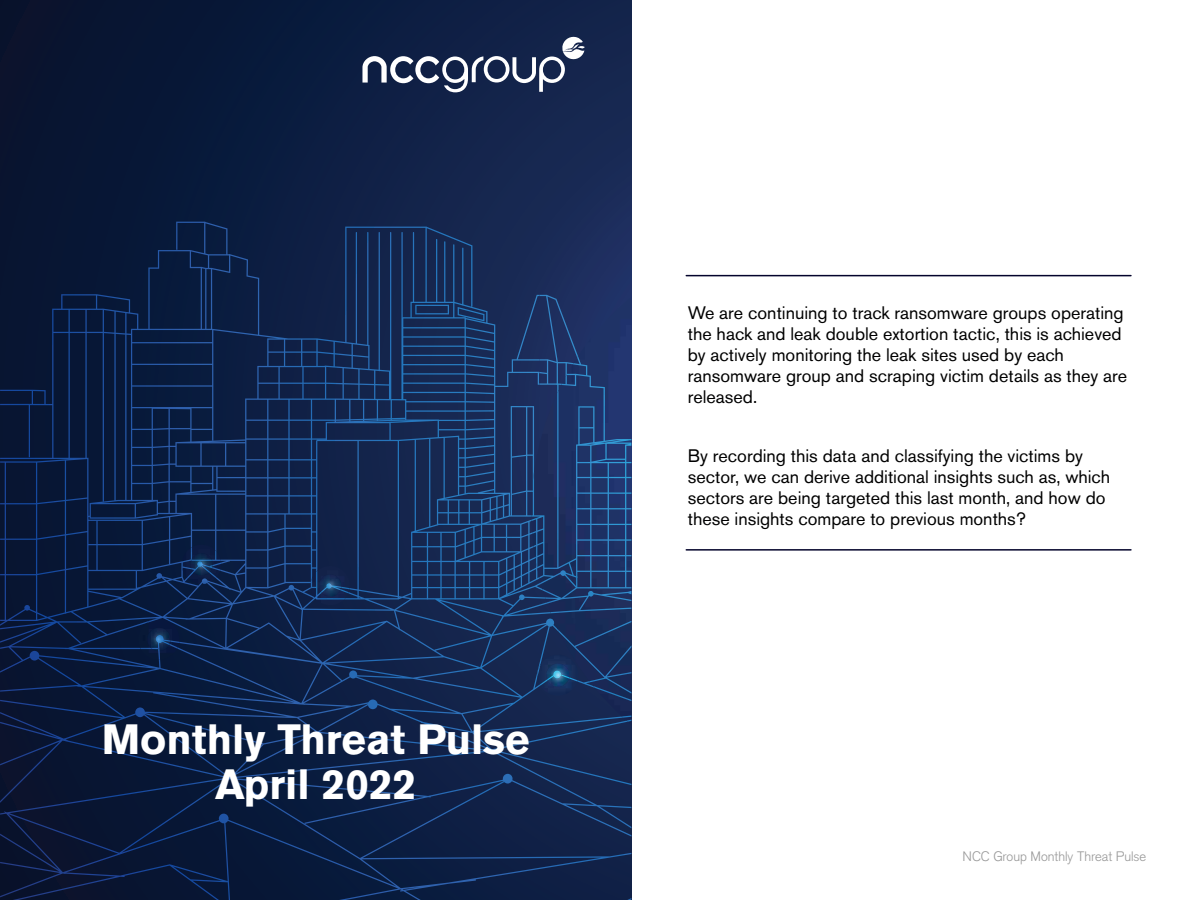
<style>
.page{position:relative;width:1200px;height:900px;background:#fff}
.page>*{position:absolute;margin:0;border:0;box-sizing:border-box;transform-origin:0 0}
.t1{font:700 42px/45px "Akzidenz Grotesk BE";color:#fff;text-align:center}
.t2{font:18px/21px "Akzidenz Grotesk BE";color:#000001}
.t3{font:300 13.5px "Akzidenz Grotesk";color:#999}
</style>
<div class="page">
<div style="left:0;top:0;width:631px;height:900px;background:linear-gradient(to right,#04112c,#172954)"></div>
<svg style="left:0;top:222px;width:559px;height:678px;background:#0e2248"></svg>
<svg style="left:539px;top:295px;width:39px;height:61px;background:#1f3466"></svg>
<img style="left:138px;top:619px;width:2px;height:41px">
<img style="left:140px;top:619px;width:39px;height:41px">
<img style="left:146px;top:628px;width:25px;height:23px">
<img style="left:151px;top:635px;width:20px;height:16px">
<img style="left:350px;top:566px;width:1px;height:17px">
<svg style="left:204px;top:583px;width:327px;height:105px;background:#122953"></svg>
<img style="left:311px;top:566px;width:39px;height:39px">
<img style="left:311px;top:571px;width:39px;height:28px">
<img style="left:319px;top:574px;width:22px;height:23px">
<img style="left:321px;top:583px;width:20px;height:10px">
<img style="left:182px;top:545px;width:39px;height:2px">
<img style="left:182px;top:547px;width:39px;height:37px">
<img style="left:190px;top:553px;width:23px;height:23px">
<img style="left:191px;top:558px;width:22px;height:15px">
<img style="left:531px;top:661px;width:42px;height:61px">
<img style="left:573px;top:297px;width:58px;height:426px">
<img style="left:531px;top:613px;width:44px;height:48px">
<img style="left:531px;top:356px;width:100px;height:257px">
<svg style="left:362px;top:37px;width:223px;height:55px"></svg>
<hr style="left:686px;top:275px;width:445px;height:1px;background:#04042c">
<hr style="left:686px;top:549px;width:445px;height:2px;background:#04042c">
<h1 class="t1" style="left:102px;top:717px;width:429px">Monthly Threat Pulse<br>April 2022</h1>
<p class="t2" style="left:688px;top:302px;width:441px">We are continuing to track ransomware groups operating the hack and leak double extortion tactic, this is achieved by actively monitoring the leak sites used by each ransomware group and scraping victim details as they are released.</p>
<p class="t2" style="left:688px;top:445px;width:424px">By recording this data and classifying the victims by sector, we can derive additional insights such as, which sectors are being targeted this last month, and how do these insights compare to previous months?</p>
<p class="t3" style="left:963px;top:849px;width:185px">NCC Group Monthly Threat Pulse</p>
</div>
